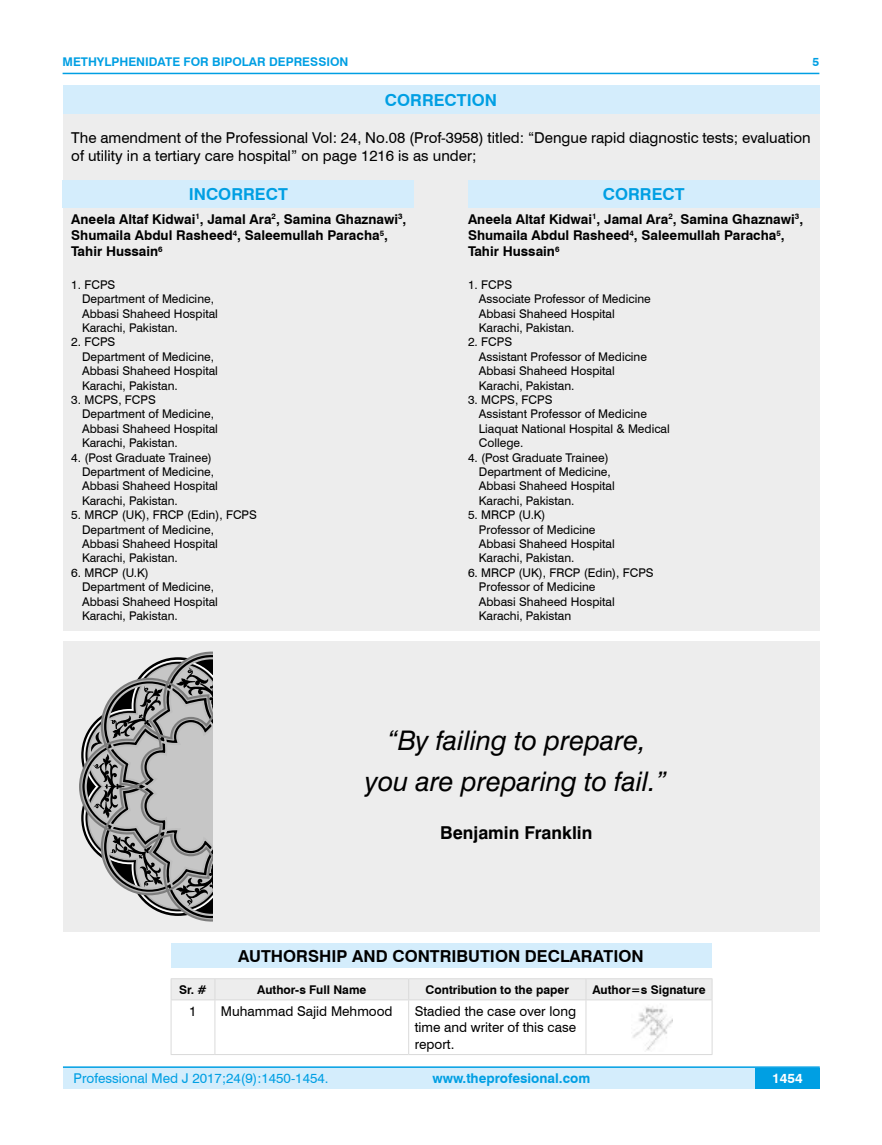
<style>
.page{position:relative;width:882px;height:1145px;background:#fff}
.page>*{position:absolute;margin:0;border:0;box-sizing:border-box;transform-origin:0 0}
.t1{font:italic 27px/40.5px "Swiss 721 BT";color:#000;text-align:center}
.t2{font:700 17.7px "Swiss 721 BT";color:#000}
.t3{font:700 16.5px "Swiss 721 BT";color:#000}
.t4{font:700 16.5px "Swiss 721 BT";color:#009fe3}
.t5{font:15px/18px "Swiss 721 BT";color:#000}
.t6{font:700 13.5px/16.2px "Swiss 721 BT";color:#000}
.t7{font:13.5px/16.2px "Swiss 721 BT";color:#000;text-align:justify}
.t8{font:13.5px "Swiss 721 BT";color:#009fe3}
.t9{font:700 13.5px "Swiss 721 BT";color:#009fe3}
.t10{font:700 13.5px "Swiss 721 BT";color:#fff}
.t11{font:12px/14.4px "Swiss 721 BT";color:#000}
.t12{font:700 12px "Swiss 721 BT";color:#000}
.t13{font:700 12px "Swiss 721 BT";color:#009fe3}
</style>
<div class="page">
<div style="left:63px;top:1067px;width:756px;height:21px;background:#d4edfc"></div>
<hr style="left:63px;top:1066px;width:756px;height:2px;background:#009fe3">
<div style="left:754px;top:1068px;width:65px;height:20px;background:#009fe3"></div>
<hr style="left:63px;top:73px;width:756px;height:1px;background:#009fe3">
<div style="left:171px;top:943px;width:540px;height:24px;background:#d4edfc"></div>
<div style="left:171px;top:978px;width:541px;height:21px;background:#ededed"></div>
<hr style="left:171px;top:999px;width:44px;height:1px;background:#dadada">
<hr style="left:171px;top:1000px;width:1px;height:54px;background:#dadada">
<hr style="left:215px;top:999px;width:193px;height:1px;background:#dadada">
<hr style="left:214px;top:1000px;width:1px;height:54px;background:#dadada">
<hr style="left:408px;top:999px;width:177px;height:1px;background:#dadada">
<hr style="left:408px;top:1000px;width:1px;height:54px;background:#dadada">
<hr style="left:585px;top:999px;width:127px;height:1px;background:#dadada">
<hr style="left:585px;top:1000px;width:1px;height:54px;background:#dadada">
<hr style="left:711px;top:1000px;width:1px;height:54px;background:#dadada">
<hr style="left:171px;top:1054px;width:44px;height:1px;background:#dadada">
<hr style="left:215px;top:1054px;width:193px;height:1px;background:#dadada">
<hr style="left:408px;top:1054px;width:177px;height:1px;background:#dadada">
<hr style="left:585px;top:1054px;width:127px;height:1px;background:#dadada">
<img style="left:633px;top:1006px;width:38px;height:44px">
<div style="left:63px;top:641px;width:756px;height:291px;background:#ededed"></div>
<svg style="left:79px;top:651px;width:134px;height:271px"></svg>
<svg style="left:176px;top:667px;width:37px;height:42px;background:#7e7e7e"></svg>
<svg style="left:110px;top:835px;width:52px;height:52px;background:#767676"></svg>
<svg style="left:175px;top:863px;width:38px;height:42px;background:#7f7f7f"></svg>
<svg style="left:89px;top:686px;width:73px;height:132px;background:#8e8e8e"></svg>
<div style="left:63px;top:114px;width:756px;height:516px;background:#ededed"></div>
<div style="left:63px;top:86px;width:756px;height:28px;background:#d4edfc"></div>
<div style="left:63px;top:180px;width:351px;height:28px;background:#d4edfc"></div>
<div style="left:468px;top:180px;width:351px;height:28px;background:#d4edfc"></div>
<p class="t13" style="left:63px;top:53px;width:287px">METHYLPHENIDATE FOR BIPOLAR DEPRESSION</p>
<h3 class="t4" style="left:385px;top:89px;width:114px">CORRECTION</h3>
<p class="t13" style="left:812px;top:53px;width:8px">5</p>
<p class="t5" style="left:71px;top:128px;width:740px">The amendment of the Professional Vol: 24, No.08 (Prof-3958) titled: “Dengue rapid diagnostic tests; evaluation of utility in a tertiary care hospital” on page 1216 is as under;</p>
<h3 class="t4" style="left:189px;top:183px;width:100px">INCORRECT</h3>
<h3 class="t4" style="left:602px;top:183px;width:83px">CORRECT</h3>
<p class="t6" style="left:71px;top:211px;width:336px">Aneela Altaf Kidwai<sup>1</sup>, Jamal Ara<sup>2</sup>, Samina Ghaznawi<sup>3</sup>,<br>Shumaila Abdul Rasheed<sup>4</sup>, Saleemullah Paracha<sup>5</sup>,<br>Tahir Hussain<sup>6</sup></p>
<p class="t11" style="left:82px;top:277px;width:137px;text-indent:-11px">1. FCPS<br>Department of Medicine,<br>Abbasi Shaheed Hospital<br>Karachi, Pakistan.</p>
<p class="t11" style="left:82px;top:334px;width:137px;text-indent:-11px">2. FCPS<br>Department of Medicine,<br>Abbasi Shaheed Hospital<br>Karachi, Pakistan.</p>
<p class="t11" style="left:82px;top:392px;width:137px;text-indent:-11px">3. MCPS, FCPS<br>Department of Medicine,<br>Abbasi Shaheed Hospital<br>Karachi, Pakistan.</p>
<p class="t11" style="left:82px;top:450px;width:137px;text-indent:-11px">4. (Post Graduate Trainee)<br>Department of Medicine,<br>Abbasi Shaheed Hospital<br>Karachi, Pakistan.</p>
<p class="t11" style="left:82px;top:507px;width:176px;text-indent:-11px">5. MRCP (UK), FRCP (Edin), FCPS<br>Department of Medicine,<br>Abbasi Shaheed Hospital<br>Karachi, Pakistan.</p>
<p class="t11" style="left:82px;top:565px;width:137px;text-indent:-11px">6. MRCP (U.K)<br>Department of Medicine,<br>Abbasi Shaheed Hospital<br>Karachi, Pakistan.</p>
<p class="t6" style="left:468px;top:211px;width:336px">Aneela Altaf Kidwai<sup>1</sup>, Jamal Ara<sup>2</sup>, Samina Ghaznawi<sup>3</sup>,<br>Shumaila Abdul Rasheed<sup>4</sup>, Saleemullah Paracha<sup>5</sup>,<br>Tahir Hussain<sup>6</sup></p>
<p class="t11" style="left:478px;top:277px;width:173px;text-indent:-11px">1. FCPS<br>Associate Professor of Medicine<br>Abbasi Shaheed Hospital<br>Karachi, Pakistan.</p>
<p class="t11" style="left:478px;top:334px;width:170px;text-indent:-11px">2. FCPS<br>Assistant Professor of Medicine<br>Abbasi Shaheed Hospital<br>Karachi, Pakistan.</p>
<p class="t11" style="left:478px;top:392px;width:192px;text-indent:-11px">3. MCPS, FCPS<br>Assistant Professor of Medicine<br>Liaquat National Hospital &amp; Medical<br>College.</p>
<p class="t11" style="left:478px;top:450px;width:137px;text-indent:-11px">4. (Post Graduate Trainee)<br>Department of Medicine,<br>Abbasi Shaheed Hospital<br>Karachi, Pakistan.</p>
<p class="t11" style="left:478px;top:507px;width:137px;text-indent:-11px">5. MRCP (U.K)<br>Professor of Medicine<br>Abbasi Shaheed Hospital<br>Karachi, Pakistan.</p>
<p class="t11" style="left:478px;top:565px;width:176px;text-indent:-11px">6. MRCP (UK), FRCP (Edin), FCPS<br>Professor of Medicine<br>Abbasi Shaheed Hospital<br>Karachi, Pakistan</p>
<h1 class="t1" style="left:365px;top:719px;width:303px">“By failing to prepare, you are preparing to fail.”</h1>
<h2 class="t2" style="left:440px;top:820px;width:154px">Benjamin Franklin</h2>
<h3 class="t3" style="left:238px;top:944px;width:406px">AUTHORSHIP AND CONTRIBUTION DECLARATION</h3>
<p class="t12" style="left:179px;top:981px;width:29px">Sr. #</p>
<p class="t12" style="left:257px;top:981px;width:111px">Author-s Full Name</p>
<p class="t12" style="left:425px;top:981px;width:145px">Contribution to the paper</p>
<p class="t12" style="left:592px;top:981px;width:115px">Author=s Signature</p>
<p class="t7" style="left:189px;top:1002px;width:9px">1</p>
<p class="t7" style="left:221px;top:1002px;width:173px">Muhammad Sajid Mehmood</p>
<p class="t7" style="left:414px;top:1002px;width:163px">Stadied the case over long time and writer of this case report.</p>
<p class="t8" style="left:74px;top:1069px;width:256px">Professional Med J 2017;24(9):1450-1454.</p>
<p class="t9" style="left:432px;top:1069px;width:159px">www.theprofesional.com</p>
<p class="t10" style="left:771px;top:1069px;width:32px">1454</p>
</div>
